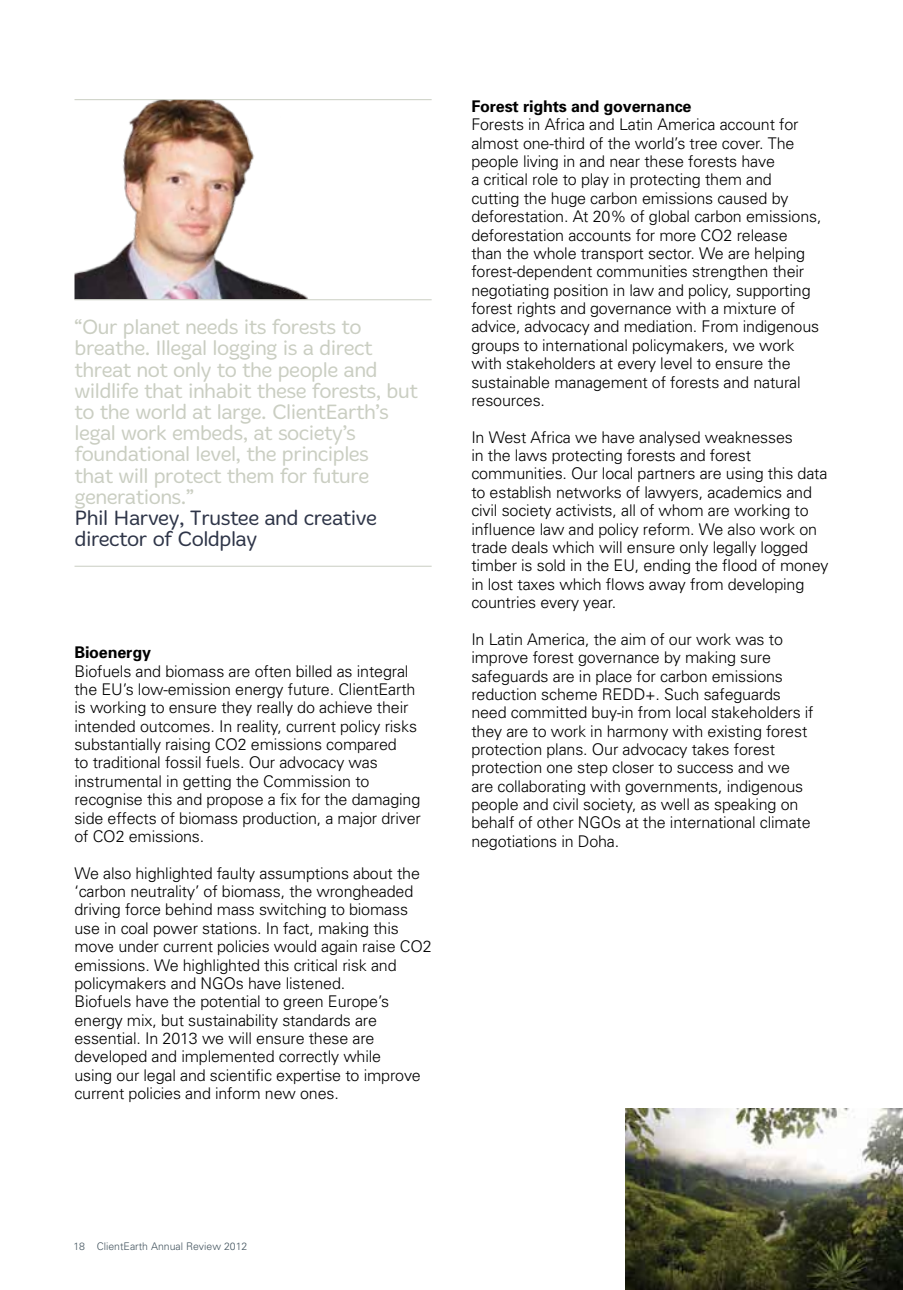
<style>
.page{position:relative;width:903px;height:1290px;background:#fff}
.page>*{position:absolute;margin:0;border:0;box-sizing:border-box;transform-origin:0 0}
.t1{font:300 21.18px/21.2px "Merge";letter-spacing:-.025em;color:#cacec2}
.t2{font:300 21.18px/21.2px "Merge";letter-spacing:-.025em;color:#2e3548}
.t3{font:300 16.1px/18.4px "Univers";letter-spacing:-.01em;color:#000}
.t4{font:700 16.1px "Univers";letter-spacing:-.01em;color:#000}
.t5{font:300 10.5px "Univers";color:#455560}
</style>
<div class="page">
<img style="left:625px;top:1109px;width:278px;height:181px">
<img style="left:75px;top:100px;width:238px;height:199px">
<hr style="left:75px;top:566px;width:357px;height:1px;background:#cacec2">
<hr style="left:75px;top:99px;width:357px;height:1px;background:#cacec2">
<hr style="left:75px;top:299px;width:357px;height:1px;background:#cacec2">
<p class="t1" style="left:75px;top:317px;width:345px">“Our planet needs its forests to breathe. Illegal logging is a direct threat not only to the people and wildlife that inhabit these forests, but to the world at large. ClientEarth’s legal work embeds, at society’s foundational level, the principles<br>that will protect them for future generations.”</p>
<h1 class="t2" style="left:75px;top:507px;width:304px">Phil Harvey, Trustee and creative director of Coldplay</h1>
<p class="t4" style="left:74px;top:643px;width:78px">Bioenergy</p>
<p class="t3" style="left:74px;top:662px;width:348px">Biofuels and biomass are often billed as integral the EU’s low-emission energy future. ClientEarth is working to ensure they really do achieve their intended outcomes. In reality, current policy risks substantially raising CO2 emissions compared<br>to traditional fossil fuels. Our advocacy was instrumental in getting the Commission to recognise this and propose a fix for the damaging side effects of biomass production, a major driver of CO2 emissions.</p>
<p class="t3" style="left:74px;top:864px;width:359px">We also highlighted faulty assumptions about the ‘carbon neutrality’ of biomass, the wrongheaded driving force behind mass switching to biomass use in coal power stations. In fact, making this move under current policies would again raise CO2 emissions. We highlighted this critical risk and policymakers and NGOs have listened.<br>Biofuels have the potential to green Europe’s energy mix, but sustainability standards are essential. In 2013 we will ensure these are developed and implemented correctly while<br>using our legal and scientific expertise to improve current policies and inform new ones.</p>
<p class="t4" style="left:471px;top:96px;width:222px">Forest rights and governance</p>
<p class="t3" style="left:471px;top:115px;width:352px">Forests in Africa and Latin America account for almost one-third of the world’s tree cover. The people living in and near these forests have<br>a critical role to play in protecting them and cutting the huge carbon emissions caused by deforestation. At 20% of global carbon emissions, deforestation accounts for more CO2 release than the whole transport sector. We are helping forest-dependent communities strengthen their negotiating position in law and policy, supporting forest rights and governance with a mixture of advice, advocacy and mediation. From indigenous groups to international policymakers, we work with stakeholders at every level to ensure the sustainable management of forests and natural resources.</p>
<p class="t3" style="left:471px;top:428px;width:359px">In West Africa we have analysed weaknesses<br>in the laws protecting forests and forest communities. Our local partners are using this data to establish networks of lawyers, academics and civil society activists, all of whom are working to influence law and policy reform. We also work on trade deals which will ensure only legally logged timber is sold in the EU, ending the flood of money in lost taxes which flows away from developing countries every year.</p>
<p class="t3" style="left:471px;top:630px;width:344px">In Latin America, the aim of our work was to improve forest governance by making sure safeguards are in place for carbon emissions reduction scheme REDD+. Such safeguards need committed buy-in from local stakeholders if they are to work in harmony with existing forest protection plans. Our advocacy takes forest protection one step closer to success and we are collaborating with governments, indigenous people and civil society, as well as speaking on behalf of other NGOs at the international climate negotiations in Doha.</p>
<p class="t5" style="left:73px;top:1240px;width:175px">18 ClientEarth Annual Review 2012</p>
</div>
